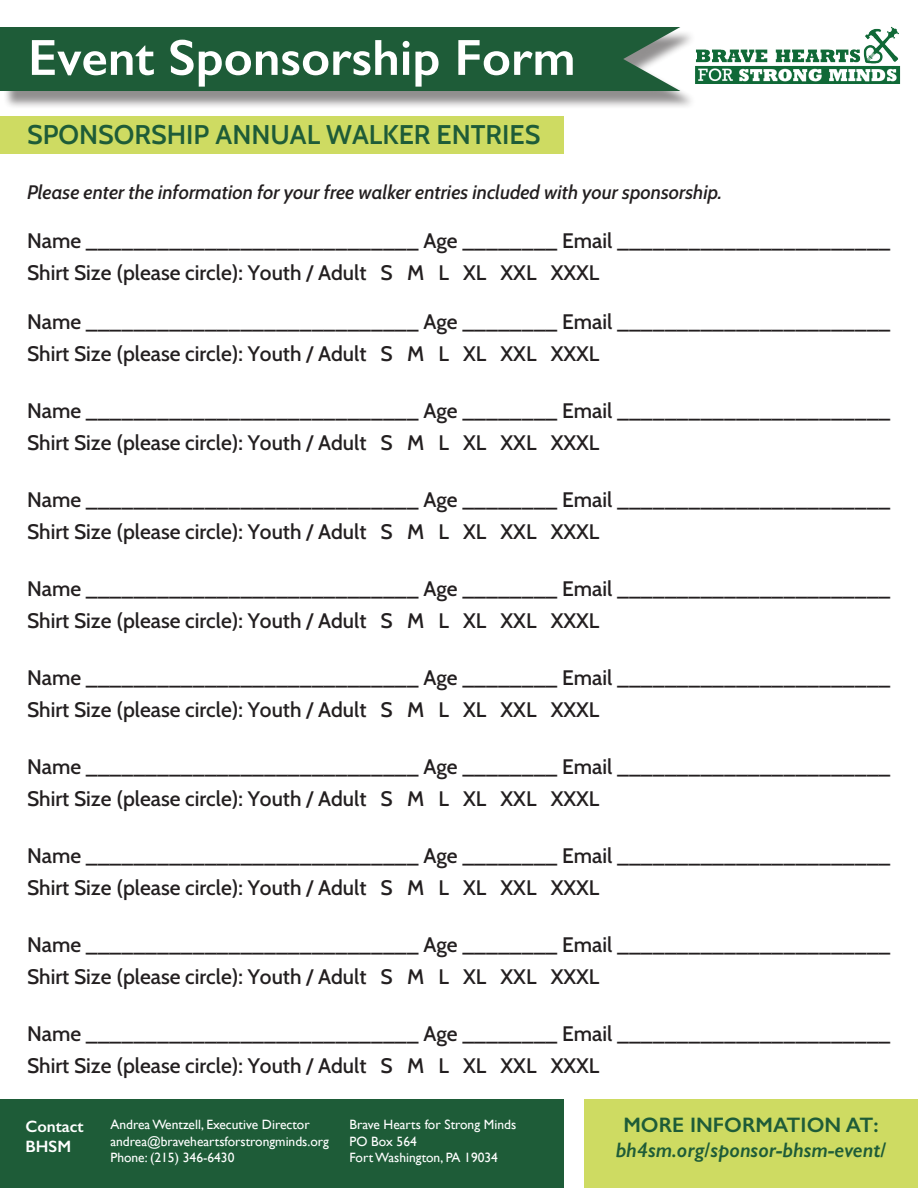
<style>
.page{position:relative;width:918px;height:1188px;background:#fff}
.page>*{position:absolute;margin:0;border:0;box-sizing:border-box;transform-origin:0 0}
.t1{font:600 51px "Gill Sans";color:#fff}
.t2{font:27px "Cabin";color:#1e5c38}
.t3{font:21px/32px "Cabin";color:#231f20}
.t4{font:italic 600 21px "Gill Sans";color:#1e5c38}
.t5{font:600 21px "Gill Sans";color:#1e5c38}
.t6{font:italic 19.5px "Cabin";color:#231f20}
.t7{font:600 16.5px/19.8px "Gill Sans";color:#fff}
.t8{font:13.5px/16.2px "Gill Sans";color:#fff}
</style>
<div class="page">
<div style="left:0;top:116px;width:564px;height:37px;background:#cedb62"></div>
<div style="left:3px;top:30px;width:694px;height:79px;background:#231f20;opacity:.5"></div>
<div style="left:0;top:27px;width:680px;height:64px;background:#1e5c38"></div>
<div style="left:584px;top:1100px;width:334px;height:88px;background:#cedb62"></div>
<div style="left:0;top:1100px;width:564px;height:88px;background:#1e5c38"></div>
<img style="left:693px;top:26px;width:208px;height:61px">
<h1 class="t1" style="left:28px;top:27px;width:549px">Event Sponsorship Form</h1>
<p class="t2" style="left:27px;top:113px;width:515px">SPONSORSHIP ANNUAL WALKER ENTRIES</p>
<p class="t6" style="left:27px;top:177px;width:696px">Please enter the information for your free walker entries included with your sponsorship.</p>
<p class="t3" style="left:27px;top:223px;width:865px">Name ____________________________ Age ________ Email _______________________<br>Shirt Size (please circle): Youth / Adult S M L XL XXL XXXL</p>
<p class="t3" style="left:27px;top:304px;width:865px">Name ____________________________ Age ________ Email _______________________<br>Shirt Size (please circle): Youth / Adult S M L XL XXL XXXL</p>
<p class="t3" style="left:27px;top:393px;width:865px">Name ____________________________ Age ________ Email _______________________<br>Shirt Size (please circle): Youth / Adult S M L XL XXL XXXL</p>
<p class="t3" style="left:27px;top:482px;width:865px">Name ____________________________ Age ________ Email _______________________<br>Shirt Size (please circle): Youth / Adult S M L XL XXL XXXL</p>
<p class="t3" style="left:27px;top:571px;width:865px">Name ____________________________ Age ________ Email _______________________<br>Shirt Size (please circle): Youth / Adult S M L XL XXL XXXL</p>
<p class="t3" style="left:27px;top:660px;width:865px">Name ____________________________ Age ________ Email _______________________<br>Shirt Size (please circle): Youth / Adult S M L XL XXL XXXL</p>
<p class="t3" style="left:27px;top:749px;width:865px">Name ____________________________ Age ________ Email _______________________<br>Shirt Size (please circle): Youth / Adult S M L XL XXL XXXL</p>
<p class="t3" style="left:27px;top:838px;width:865px">Name ____________________________ Age ________ Email _______________________<br>Shirt Size (please circle): Youth / Adult S M L XL XXL XXXL</p>
<p class="t3" style="left:27px;top:927px;width:865px">Name ____________________________ Age ________ Email _______________________<br>Shirt Size (please circle): Youth / Adult S M L XL XXL XXXL</p>
<p class="t3" style="left:27px;top:1017px;width:865px">Name ____________________________ Age ________ Email _______________________<br>Shirt Size (please circle): Youth / Adult S M L XL XXL XXXL</p>
<p class="t7" style="left:26px;top:1117px;width:60px">Contact<br>BHSM</p>
<p class="t5" style="left:623px;top:1112px;width:257px">MORE INFORMATION AT:</p>
<p class="t8" style="left:110px;top:1117px;width:220px">Andrea Wentzell, Executive Director andrea@braveheartsforstrongminds.org<br>Phone: (215) 346-6430</p>
<p class="t8" style="left:349px;top:1117px;width:168px">Brave Hearts for Strong Minds<br>PO Box 564<br>Fort Washington, PA 19034</p>
<p class="t4" style="left:616px;top:1138px;width:272px">bh4sm.org/sponsor-bhsm-event/</p>
</div>
